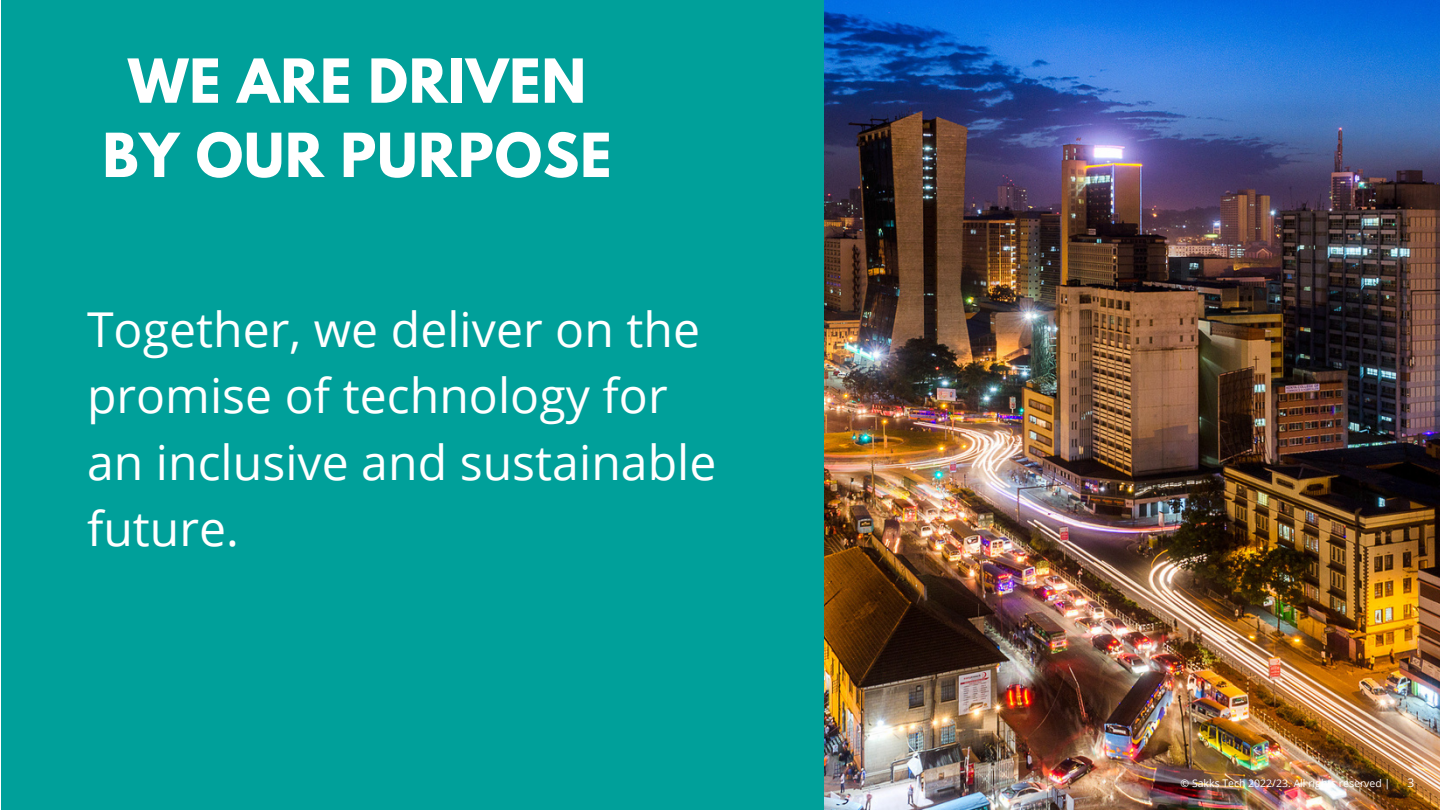
<style>
.page{position:relative;width:1440px;height:810px;background:#fff}
.page>*{position:absolute;margin:0;border:0;box-sizing:border-box;transform-origin:0 0}
.t1{font:700 53.7px/74.2px "League Spartan";letter-spacing:.02em;color:#fff;text-align:center}
.t2{font:48.15px/66.3px "Open Sans";color:#fff}
.t3{font:12px "Open Sans";color:#fff}
.t4{font:10.5px "Open Sans";color:#fff}
</style>
<div class="page">
<img style="left:824px;top:0;width:616px;height:810px">
<div style="left:1px;top:0;width:823px;height:810px;background:#00a09a"></div>
<p class="t1" style="left:103px;top:51px;width:510px">WE ARE DRIVEN<br>BY OUR PURPOSE</p>
<p class="t2" style="left:87px;top:295px;width:631px">Together, we deliver on the promise of technology for an inclusive and sustainable future.</p>
<p class="t4" style="left:1181px;top:776px;width:211px">© Sakks Tech 2022/23. All rights reserved |</p>
<p class="t3" style="left:1408px;top:774px;width:8px">3</p>
</div>
